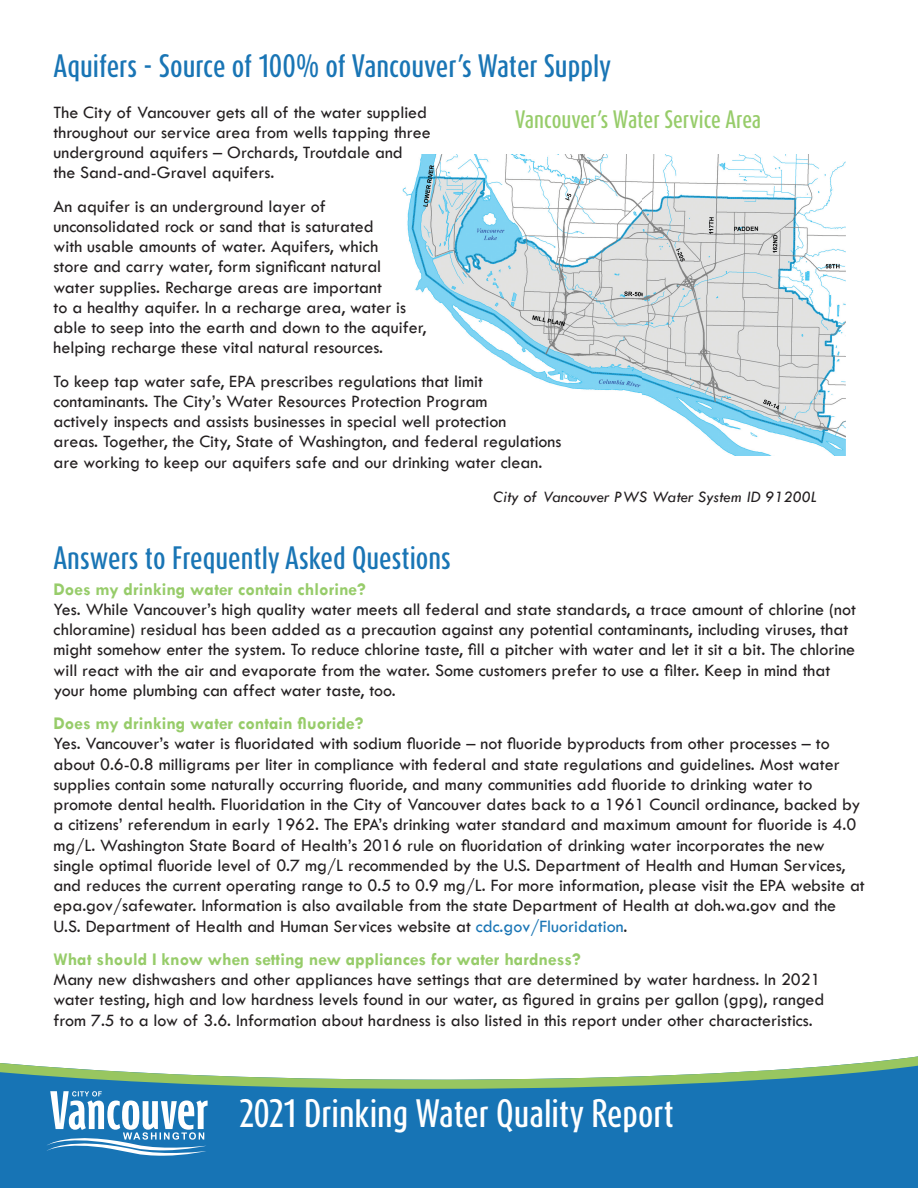
<style>
.page{position:relative;width:918px;height:1188px;background:#fff}
.page>*{position:absolute;margin:0;border:0;box-sizing:border-box;transform-origin:0 0}
.t1{font:500 33px "Dax Compact Pro";color:#fff}
.t2{font:500 27px "Dax Compact Pro";color:#1975b5}
.t3{font:500 21px "Dax Compact Pro";color:#97cc6a}
.t4{font:18px/20.2px "Tw Cen";color:#231f20}
.t5{font:700 18px "Tw Cen";color:#97cc6a}
.t6{font:italic 16.5px "Tw Cen";color:#231f20}
.s1{color:#1975b5}
</style>
<div class="page">
<svg style="left:0;top:1056px;width:918px;height:132px;background:#428eb9"></svg>
<svg style="left:46px;top:1091px;width:162px;height:65px"></svg>
<img style="left:402px;top:154px;width:444px;height:302px">
<h2 class="t2" style="left:54px;top:48px;width:559px">Aquifers - Source of 100% of Vancouver’s Water Supply</h2>
<p class="t4" style="left:54px;top:102px;width:379px">The City of Vancouver gets all of the water supplied throughout our service area from wells tapping three underground aquifers – Orchards, Troutdale and<br>the Sand-and-Gravel aquifers.</p>
<p class="t4" style="left:54px;top:196px;width:374px">An aquifer is an underground layer of unconsolidated rock or sand that is saturated<br>with usable amounts of water. Aquifers, which<br>store and carry water, form significant natural water supplies. Recharge areas are important<br>to a healthy aquifer. In a recharge area, water is able to seep into the earth and down to the aquifer, helping recharge these vital natural resources.</p>
<p class="t4" style="left:54px;top:371px;width:509px">To keep tap water safe, EPA prescribes regulations that limit contaminants. The City’s Water Resources Protection Program<br>actively inspects and assists businesses in special well protection<br>areas. Together, the City, State of Washington, and federal regulations are working to keep our aquifers safe and our drinking water clean.</p>
<p class="t3" style="left:515px;top:105px;width:248px">Vancouver’s Water Service Area</p>
<h2 class="t2" style="left:54px;top:540px;width:399px">Answers to Frequently Asked Questions</h2>
<p class="t6" style="left:494px;top:487px;width:325px">City of Vancouver PWS Water System ID 91200L</p>
<p class="t5" style="left:54px;top:578px;width:314px">Does my drinking water contain chlorine?</p>
<p class="t4" style="left:54px;top:599px;width:804px">Yes. While Vancouver’s high quality water meets all federal and state standards, a trace amount of chlorine (not chloramine) residual has been added as a precaution against any potential contaminants, including viruses, that might somehow enter the system. To reduce chlorine taste, fill a pitcher with water and let it sit a bit. The chlorine will react with the air and evaporate from the water. Some customers prefer to use a filter. Keep in mind that your home plumbing can affect water taste, too.</p>
<p class="t5" style="left:54px;top:713px;width:311px">Does my drinking water contain fluoride?</p>
<p class="t4" style="left:54px;top:733px;width:813px">Yes. Vancouver’s water is fluoridated with sodium fluoride – not fluoride byproducts from other processes – to about 0.6-0.8 milligrams per liter in compliance with federal and state regulations and guidelines. Most water supplies contain some naturally occurring fluoride, and many communities add fluoride to drinking water to promote dental health. Fluoridation in the City of Vancouver dates back to a 1961 Council ordinance, backed by a citizens’ referendum in early 1962. The EPA’s drinking water standard and maximum amount for fluoride is 4.0 mg/L. Washington State Board of Health’s 2016 rule on fluoridation of drinking water incorporates the new single optimal fluoride level of 0.7 mg/L recommended by the U.S. Department of Health and Human Services, and reduces the current operating range to 0.5 to 0.9 mg/L. For more information, please visit the EPA website at epa.gov/safewater. Information is also available from the state Department of Health at doh.wa.gov and the U.S. Department of Health and Human Services website at <span class="s1">cdc.gov/Fluoridation</span>.</p>
<p class="t5" style="left:54px;top:948px;width:529px">What should I know when setting new appliances for water hardness?</p>
<p class="t4" style="left:54px;top:969px;width:773px">Many new dishwashers and other appliances have settings that are determined by water hardness. In 2021 water testing, high and low hardness levels found in our water, as figured in grains per gallon (gpg), ranged from 7.5 to a low of 3.6. Information about hardness is also listed in this report under other characteristics.</p>
<h1 class="t1" style="left:239px;top:1091px;width:436px">2021 Drinking Water Quality Report</h1>
</div>
